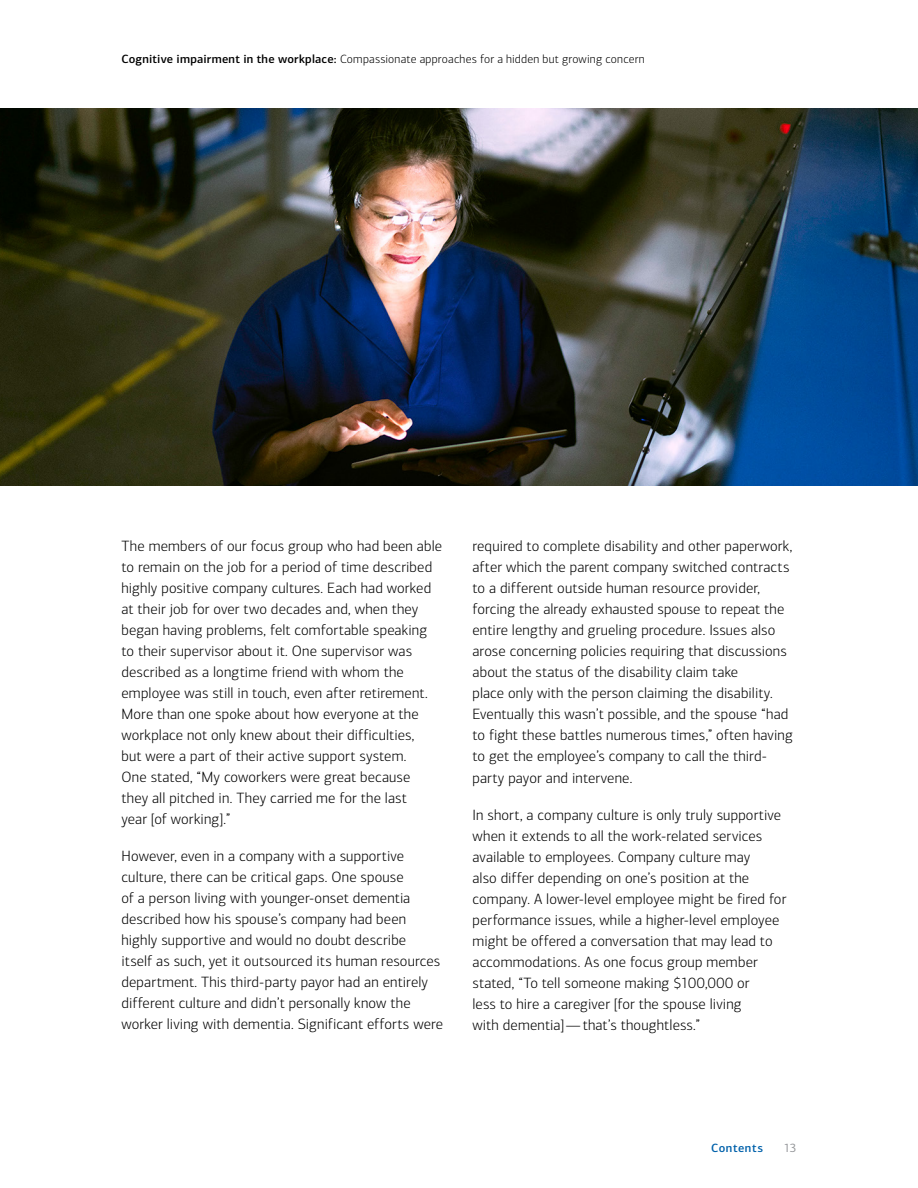
<style>
.page{position:relative;width:918px;height:1188px;background:#fff}
.page>*{position:absolute;margin:0;border:0;box-sizing:border-box;transform-origin:0 0}
.t1{font:300 15px/21px "Connections";letter-spacing:.01em;color:#000}
.t2{font:300 12px "Connections";letter-spacing:.02em;color:#000}
.t3{font:500 12px "Connections";letter-spacing:.05em;color:#0061aa}
.t4{font:12px "Connections";color:#939598}
.s1{font-weight:500}
</style>
<div class="page">
<img style="left:0;top:108px;width:918px;height:378px">
<p class="t2" style="left:122px;top:52px;width:525px"><span class="s1">Cognitive impairment in the workplace:</span> Compassionate approaches for a hidden but growing concern</p>
<p class="t1" style="left:122px;top:536px;width:322px">The members of our focus group who had been able to remain on the job for a period of time described highly positive company cultures. Each had worked at their job for over two decades and, when they began having problems, felt comfortable speaking to their supervisor about it. One supervisor was described as a longtime friend with whom the employee was still in touch, even after retirement.<br>More than one spoke about how everyone at the workplace not only knew about their difficulties,<br>but were a part of their active support system.<br>One stated, “My coworkers were great because<br>they all pitched in. They carried me for the last<br>year [of working].”</p>
<p class="t1" style="left:122px;top:846px;width:323px">However, even in a company with a supportive culture, there can be critical gaps. One spouse<br>of a person living with younger-onset dementia described how his spouse’s company had been highly supportive and would no doubt describe<br>itself as such, yet it outsourced its human resources department. This third-party payor had an entirely different culture and didn’t personally know the worker living with dementia. Significant efforts were</p>
<p class="t1" style="left:472px;top:536px;width:322px">required to complete disability and other paperwork, after which the parent company switched contracts to a different outside human resource provider, forcing the already exhausted spouse to repeat the entire lengthy and grueling procedure. Issues also arose concerning policies requiring that discussions about the status of the disability claim take<br>place only with the person claiming the disability.<br>Eventually this wasn’t possible, and the spouse “had to fight these battles numerous times,” often having to get the employee’s company to call the third&shy;party payor and intervene.</p>
<p class="t1" style="left:472px;top:805px;width:315px">In short, a company culture is only truly supportive when it extends to all the work-related services available to employees. Company culture may<br>also differ depending on one’s position at the company. A lower-level employee might be fired for performance issues, while a higher-level employee might be offered a conversation that may lead to accommodations. As one focus group member stated, “To tell someone making $100,000 or<br>less to hire a caregiver [for the spouse living<br>with dementia]—that’s thoughtless.”</p>
<p class="t3" style="left:711px;top:1140px;width:53px">Contents</p>
<p class="t4" style="left:784px;top:1141px;width:14px">13</p>
</div>
